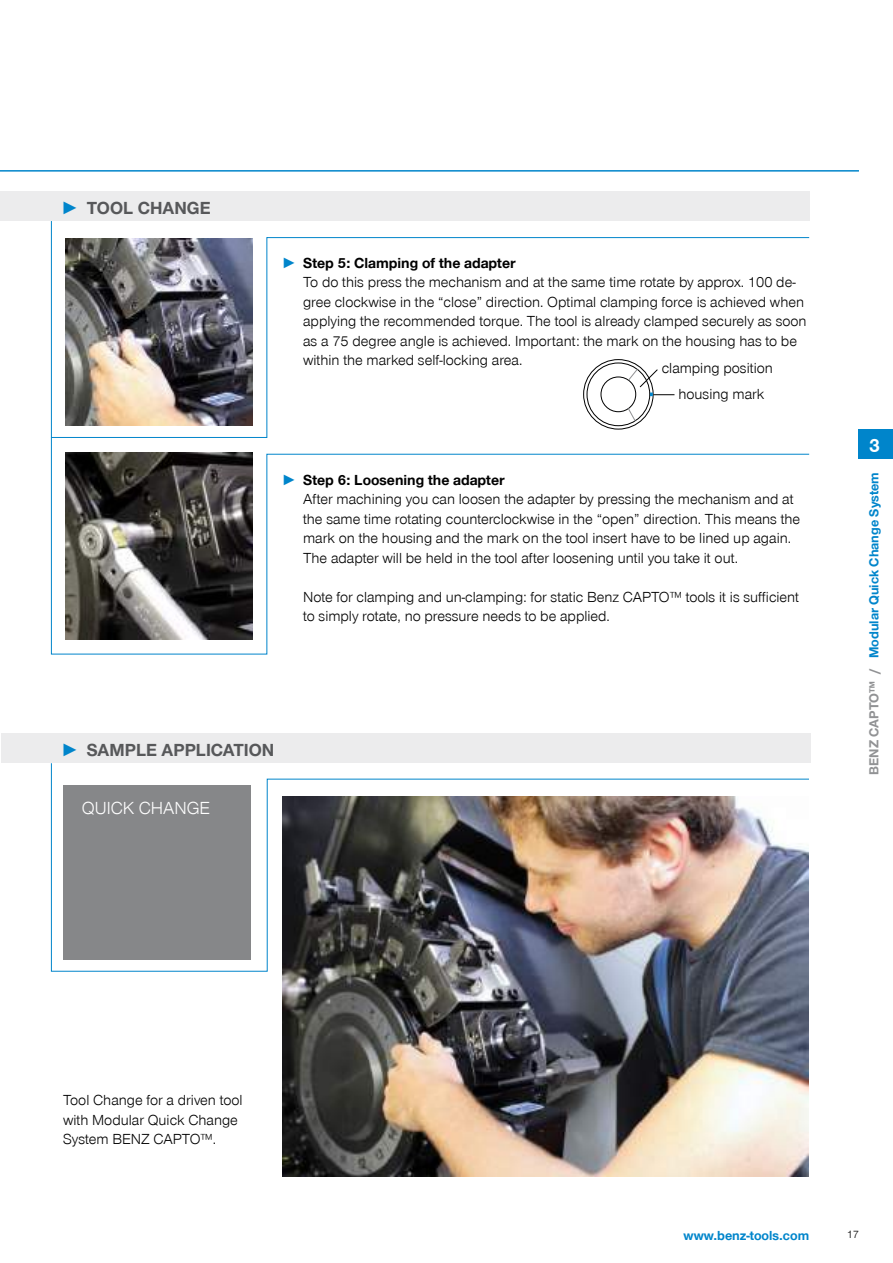
<style>
.page{position:relative;width:893px;height:1263px;background:#fff}
.page>*{position:absolute;margin:0;border:0;box-sizing:border-box;transform-origin:0 0}
.t1{font:700 19.5px "Zimmer Group Sans";color:#fff}
.t2{font:700 18px "Zimmer Group Sans";color:#57585a}
.t3{font:300 18px "Zimmer Group Sans";color:#fff}
.t4{font:300 15px/19.5px "Zimmer Group Sans";color:#000}
.t5{font:700 13.5px "Zimmer Group Sans";color:#0085cb}
.t6{font:300 11.25px "Zimmer Group Sans";color:#000}
.s1{color:#0085cb}
.s2{font-weight:700;color:#0085cb}
.s3{font-weight:700}
.s4{color:#919294}
</style>
<div class="page">
<img style="left:282px;top:972px;width:527px;height:204px">
<svg style="left:51px;top:438px;width:759px;height:217px"></svg>
<svg style="left:51px;top:220px;width:759px;height:218px"></svg>
<img style="left:66px;top:238px;width:187px;height:187px">
<img style="left:66px;top:453px;width:187px;height:187px">
<div style="left:583px;top:359px;width:70px;height:70px;border:1px solid #000;border-radius:50%"></div>
<div style="left:587px;top:363px;width:63px;height:63px;border:1px solid #000;border-radius:50%"></div>
<div style="left:601px;top:377px;width:35px;height:35px;border:1px solid #000;border-radius:50%"></div>
<svg style="left:627px;top:408px;width:9px;height:14px"></svg>
<hr style="left:0;top:170px;width:859px;height:2px;background:#0085cb">
<div style="left:0;top:191px;width:809px;height:30px;background:#ececed"></div>
<div style="left:1px;top:733px;width:809px;height:30px;background:#ececed"></div>
<img style="left:51px;top:763px;width:758px;height:209px">
<div style="left:859px;top:429px;width:34px;height:30px;background:#0085cb"></div>
<svg style="left:628px;top:368px;width:46px;height:28px"></svg>
<p class="t2" style="left:61px;top:196px;width:151px"><span class="s1">►</span> TOOL CHANGE</p>
<p class="t4" style="left:303px;top:252px;width:505px;text-indent:-21px"><span class="s2">►</span> <span class="s3">Step 5: Clamping of the adapter<br></span>To do this press the mechanism and at the same time rotate by approx. 100 de&shy;gree clockwise in the “close” direction. Optimal clamping force is achieved when applying the recommended torque. The tool is already clamped securely as soon as a 75 degree angle is achieved. Important: the mark on the housing has to be within the marked self-locking area.</p>
<p class="t4" style="left:678px;top:384px;width:87px">housing mark</p>
<p class="t4" style="left:662px;top:357px;width:113px">clamping position</p>
<p class="t4" style="left:303px;top:469px;width:499px;text-indent:-21px"><span class="s2">►</span> <span class="s3">Step 6: Loosening the adapter<br></span>After machining you can loosen the adapter by pressing the mechanism and at the same time rotating counterclockwise in the “open” direction. This means the mark on the housing and the mark on the tool insert have to be lined up again.<br>The adapter will be held in the tool after loosening until you take it out.</p>
<p class="t4" style="left:303px;top:586px;width:498px">Note for clamping and un-clamping: for static Benz CAPTO™ tools it is sufficient to simply rotate, no pressure needs to be applied.</p>
<p class="t2" style="left:61px;top:738px;width:215px"><span class="s1">►</span> SAMPLE APPLICATION</p>
<p class="t3" style="left:82px;top:796px;width:130px">QUICK CHANGE</p>
<h1 class="t1" style="left:869px;top:433px;width:12px">3</h1>
<p class="t5" style="left:865px;top:775px;width:304px;rotate:-90deg"><span class="s4">BENZ CAPTO™ /</span> Modular Quick Change System</p>
<p class="t4" style="left:63px;top:1090px;width:181px">Tool Change for a driven tool with Modular Quick Change<br>System BENZ CAPTO™.</p>
<p class="t5" style="left:684px;top:1226px;width:127px">www.benz-tools.com</p>
<p class="t6" style="left:847px;top:1227px;width:14px">17</p>
</div>
